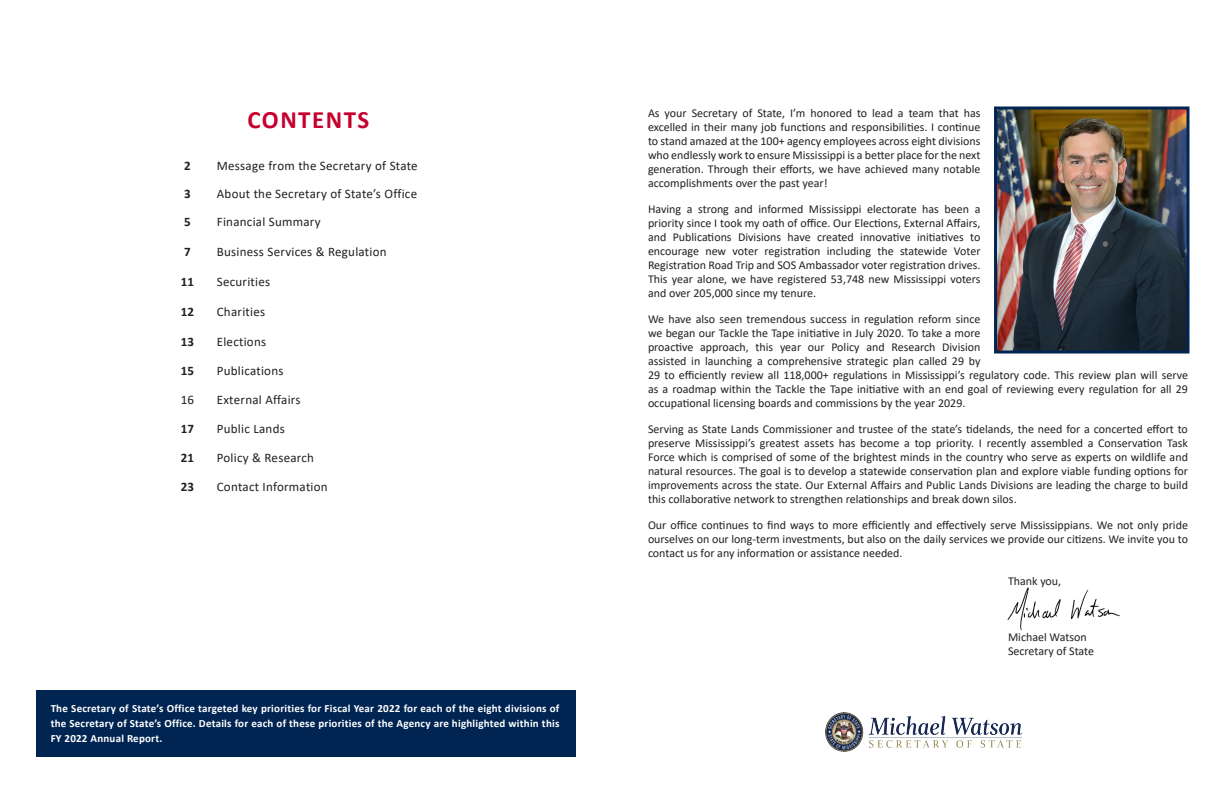
<style>
.page{position:relative;width:1224px;height:792px;background:#fff}
.page>*{position:absolute;margin:0;border:0;box-sizing:border-box;transform-origin:0 0}
.t1{font:700 25px "Calibri";letter-spacing:.06em;color:#c5002e}
.t2{font:13px "Calibri";letter-spacing:.02em;color:#231f20}
.t3{font:700 13px "Calibri";letter-spacing:.02em;color:#231f20}
.t4{font:12px/14px "Calibri";color:#231f20;text-align:justify}
.t5{font:700 11px/15px "Calibri";letter-spacing:.02em;color:#fff;text-align:justify}
</style>
<div class="page">
<img style="left:998px;top:110px;width:188px;height:240px">
<div style="left:994px;top:106px;width:196px;height:248px;border:3px solid #002553"></div>
<img style="left:1007px;top:587px;width:113px;height:44px">
<img style="left:825px;top:713px;width:197px;height:38px">
<div style="left:36px;top:690px;width:540px;height:67px;background:#002553"></div>
<p class="t1" style="left:247px;top:102px;width:123px">CONTENTS</p>
<p class="t3" style="left:184px;top:156px;width:8px">2</p>
<p class="t2" style="left:217px;top:157px;width:202px">Message from the Secretary of State</p>
<p class="t3" style="left:184px;top:184px;width:8px">3</p>
<p class="t2" style="left:217px;top:185px;width:202px">About the Secretary of State’s Office</p>
<p class="t3" style="left:184px;top:212px;width:8px">5</p>
<p class="t2" style="left:217px;top:213px;width:105px">Financial Summary</p>
<p class="t3" style="left:184px;top:242px;width:8px">7</p>
<p class="t2" style="left:217px;top:243px;width:171px">Business Services &amp; Regulation</p>
<p class="t3" style="left:181px;top:272px;width:15px">11</p>
<p class="t2" style="left:217px;top:273px;width:55px">Securities</p>
<p class="t3" style="left:181px;top:302px;width:15px">12</p>
<p class="t2" style="left:217px;top:303px;width:50px">Charities</p>
<p class="t3" style="left:181px;top:332px;width:15px">13</p>
<p class="t2" style="left:217px;top:333px;width:51px">Elections</p>
<p class="t3" style="left:181px;top:361px;width:15px">15</p>
<p class="t2" style="left:217px;top:362px;width:68px">Publications</p>
<p class="t2" style="left:181px;top:391px;width:15px">16</p>
<p class="t2" style="left:217px;top:391px;width:85px">External Affairs</p>
<p class="t3" style="left:181px;top:419px;width:15px">17</p>
<p class="t2" style="left:217px;top:420px;width:70px">Public Lands</p>
<p class="t3" style="left:181px;top:448px;width:15px">21</p>
<p class="t2" style="left:217px;top:449px;width:99px">Policy &amp; Research</p>
<p class="t3" style="left:181px;top:477px;width:15px">23</p>
<p class="t2" style="left:217px;top:478px;width:112px">Contact Information</p>
<p class="t5" style="left:51px;top:701px;width:510px">The Secretary of State’s Office targeted key priorities for Fiscal Year 2022 for each of the eight divisions of the Secretary of State’s Office. Details for each of these priorities of the Agency are highlighted within this FY 2022 Annual Report.</p>
<p class="t4" style="left:648px;top:106px;width:334px">As your Secretary of State, I’m honored to lead a team that has excelled in their many job functions and responsibilities. I continue to stand amazed at the 100+ agency employees across eight divisions who endlessly work to ensure Mississippi is a better place for the next generation. Through their efforts, we have achieved many notable accomplishments over the past year!</p>
<p class="t4" style="left:648px;top:202px;width:334px">Having a strong and informed Mississippi electorate has been a priority since I took my oath of office. Our Elections, External Affairs, and Publications Divisions have created innovative initiatives to encourage new voter registration including the statewide Voter Registration Road Trip and SOS Ambassador voter registration drives.<br>This year alone, we have registered 53,748 new Mississippi voters and over 205,000 since my tenure.</p>
<p class="t4" style="left:648px;top:312px;width:542px;text-align:left">We have also seen tremendous success in regulation reform since<br>we began our Tackle the Tape initiative in July 2020. To take a more<br>proactive approach, this year our Policy and Research Division<br>assisted in launching a comprehensive strategic plan called 29 by<br>29 to efficiently review all 118,000+ regulations in Mississippi’s regulatory code. This review plan will serve as a roadmap within the Tackle the Tape initiative with an end goal of reviewing every regulation for all 29 occupational licensing boards and commissions by the year 2029.</p>
<p class="t4" style="left:648px;top:422px;width:542px">Serving as State Lands Commissioner and trustee of the state’s tidelands, the need for a concerted effort to preserve Mississippi’s greatest assets has become a top priority. I recently assembled a Conservation Task Force which is comprised of some of the brightest minds in the country who serve as experts on wildlife and natural resources. The goal is to develop a statewide conservation plan and explore viable funding options for improvements across the state. Our External Affairs and Public Lands Divisions are leading the charge to build this collaborative network to strengthen relationships and break down silos.</p>
<p class="t4" style="left:648px;top:518px;width:542px">Our office continues to find ways to more efficiently and effectively serve Mississippians. We not only pride ourselves on our long-term investments, but also on the daily services we provide our citizens. We invite you to contact us for any information or assistance needed.</p>
<p class="t4" style="left:1008px;top:574px;width:55px">Thank you,</p>
<p class="t4" style="left:1008px;top:630px;width:88px">Michael Watson<br>Secretary of State</p>
</div>
